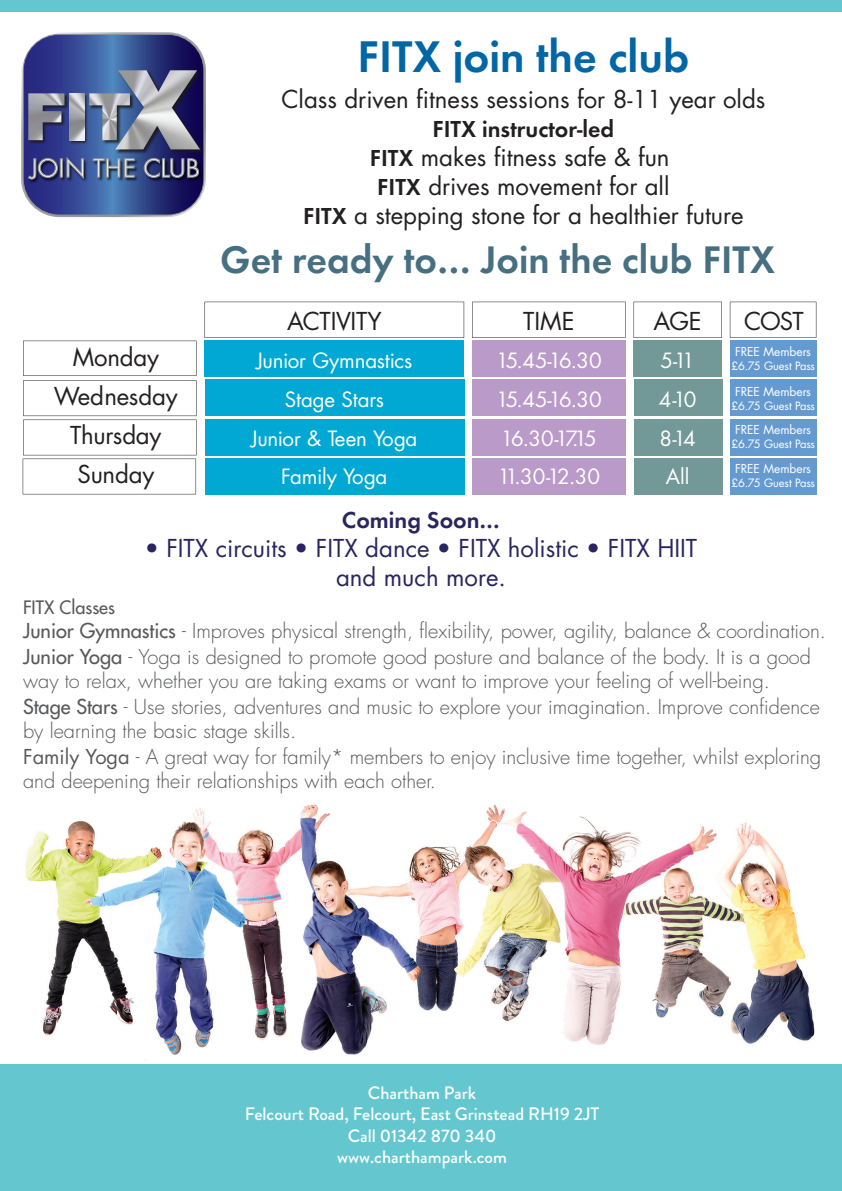
<style>
.page{position:relative;width:842px;height:1191px;background:#fff}
.page>*{position:absolute;margin:0;border:0;box-sizing:border-box;transform-origin:0 0}
.t1{font:600 46px "Futura";color:#0066a5}
.t2{font:600 39.8px "Futura";color:#467081}
.t3{font:24px/28.8px "Futura";color:#221f1f;text-align:center}
.t4{font:24px/28.8px "Futura";color:#282560;text-align:center}
.t5{font:24px/39.2px "Futura Book TBWA";letter-spacing:-.01em;color:#231f20;text-align:center}
.t6{font:600 24px "Futura";color:#282560}
.t7{font:20.4px/38.8px "Futura Book TBWA";letter-spacing:-.01em;color:#fff;text-align:center}
.t8{font:300 20px/26px "Futura";color:#58595b}
.t9{font:500 18px/21.6px "Brandon Grotesque";color:#fff;text-align:center}
.t10{font:18px "Futura";color:#58595b}
.t11{font:12px "Futura Book TBWA";letter-spacing:-.005em;color:#fff}
.t12{font:11.2px "Futura Book TBWA";letter-spacing:-.015em;color:#fff}
.s1{font-weight:600}
.s2{font-weight:400}
</style>
<div class="page">
<img style="left:25px;top:804px;width:790px;height:256px">
<img style="left:0;top:11px;width:263px;height:207px">
<img style="left:115px;top:70px;width:85px;height:79px">
<img style="left:89px;top:93px;width:41px;height:47px">
<img style="left:70px;top:93px;width:14px;height:47px">
<img style="left:28px;top:93px;width:36px;height:47px">
<div style="left:0;top:1064px;width:842px;height:127px;background:#64c7cf"></div>
<div style="left:0;top:0;width:842px;height:11px;background:#64c7cf"></div>
<div style="left:205px;top:458px;width:259px;height:36px;background:#00a8d3"></div>
<div style="left:634px;top:458px;width:88px;height:36px;background:#729897"></div>
<div style="left:472px;top:458px;width:154px;height:36px;background:#b99ac8"></div>
<div style="left:730px;top:458px;width:87px;height:36px;background:#659ad1"></div>
<div style="left:205px;top:380px;width:259px;height:36px;background:#00a8d3"></div>
<div style="left:634px;top:380px;width:88px;height:36px;background:#729897"></div>
<div style="left:472px;top:380px;width:154px;height:36px;background:#b99ac8"></div>
<div style="left:730px;top:380px;width:87px;height:36px;background:#659ad1"></div>
<div style="left:205px;top:419px;width:259px;height:36px;background:#00a8d3"></div>
<div style="left:634px;top:419px;width:88px;height:36px;background:#729897"></div>
<div style="left:472px;top:419px;width:154px;height:36px;background:#b99ac8"></div>
<div style="left:730px;top:419px;width:87px;height:36px;background:#659ad1"></div>
<div style="left:204px;top:341px;width:260px;height:36px;background:#00a8d3"></div>
<svg style="left:633px;top:302px;width:89px;height:36px"></svg>
<div style="left:633px;top:341px;width:89px;height:36px;background:#729897"></div>
<svg style="left:472px;top:302px;width:153px;height:36px"></svg>
<div style="left:472px;top:341px;width:153px;height:36px;background:#b99ac8"></div>
<svg style="left:730px;top:302px;width:86px;height:36px"></svg>
<div style="left:730px;top:341px;width:86px;height:36px;background:#659ad1"></div>
<svg style="left:204px;top:302px;width:260px;height:36px"></svg>
<svg style="left:23px;top:341px;width:173px;height:153px"></svg>
<h1 class="t1" style="left:358px;top:29px;width:333px">FITX join the club</h1>
<p class="t3" style="left:281px;top:85px;width:486px">Class driven fitness sessions for 8-11 year olds</p>
<p class="t3" style="left:303px;top:114px;width:442px"><span class="s1">FITX instructor-led<br>FITX</span> makes fitness safe &amp; fun<br><span class="s1">FITX</span> drives movement for all<br><span class="s1">FITX</span> a stepping stone for a healthier future</p>
<h2 class="t2" style="left:220px;top:236px;width:556px">Get ready to… Join the club FITX</h2>
<p class="t5" style="left:287px;top:301px;width:96px">ACTIVITY</p>
<p class="t5" style="left:523px;top:301px;width:53px">TIME</p>
<p class="t7" style="left:251px;top:341px;width:168px">Junior Gymnastics<br>Stage Stars<br>Junior &amp; Teen Yoga<br>Family Yoga</p>
<p class="t7" style="left:496px;top:341px;width:107px;text-align:left">15.45-16.30<br>15.45-16.30<br>16.30-17.15<br>11.30-12.30</p>
<p class="t7" style="left:659px;top:341px;width:39px">5-11<br>4-10<br>8-14<br>All</p>
<p class="t5" style="left:654px;top:301px;width:50px">AGE</p>
<p class="t5" style="left:744px;top:301px;width:61px">COST</p>
<p class="t11" style="left:735px;top:343px;width:77px">FREE Members</p>
<p class="t12" style="left:731px;top:358px;width:85px">£6.75 Guest Pass</p>
<p class="t5" style="left:73px;top:337px;width:88px">Monday</p>
<p class="t5" style="left:54px;top:376px;width:125px">Wednesday<br>Thursday</p>
<p class="t11" style="left:735px;top:383px;width:77px">FREE Members</p>
<p class="t12" style="left:731px;top:398px;width:85px">£6.75 Guest Pass</p>
<p class="t11" style="left:735px;top:421px;width:77px">FREE Members</p>
<p class="t12" style="left:731px;top:436px;width:85px">£6.75 Guest Pass</p>
<p class="t5" style="left:77px;top:454px;width:78px">Sunday</p>
<p class="t11" style="left:735px;top:460px;width:77px">FREE Members</p>
<p class="t12" style="left:731px;top:475px;width:85px">£6.75 Guest Pass</p>
<p class="t6" style="left:342px;top:506px;width:160px">Coming Soon…</p>
<p class="t4" style="left:145px;top:534px;width:554px">• FITX circuits • FITX dance • FITX holistic • FITX HIIT and much more.</p>
<p class="t10" style="left:23px;top:596px;width:93px">FITX Classes</p>
<p class="t8" style="left:23px;top:618px;width:804px"><span class="s2">Junior Gymnastics</span> - Improves physical strength, flexibility, power, agility, balance &amp; coordination.<br><span class="s2">Junior Yoga</span> - Yoga is designed to promote good posture and balance of the body. It is a good</p>
<p class="t8" style="left:23px;top:668px;width:798px">way to relax, whether you are taking exams or want to improve your feeling of well-being.<br><span class="s2">Stage Stars</span> - Use stories, adventures and music to explore your imagination. Improve confidence</p>
<p class="t8" style="left:23px;top:718px;width:799px">by learning the basic stage skills.<br><span class="s2">Family Yoga</span> - A great way for family* members to enjoy inclusive time together, whilst exploring</p>
<p class="t8" style="left:23px;top:768px;width:414px">and deepening their relationships with each other.</p>
<p class="t9" style="left:245px;top:1081px;width:356px">Chartham Park<br>Felcourt Road, Felcourt, East Grinstead RH19 2JT<br>Call 01342 870 340<br>www.charthampark.com</p>
</div>
